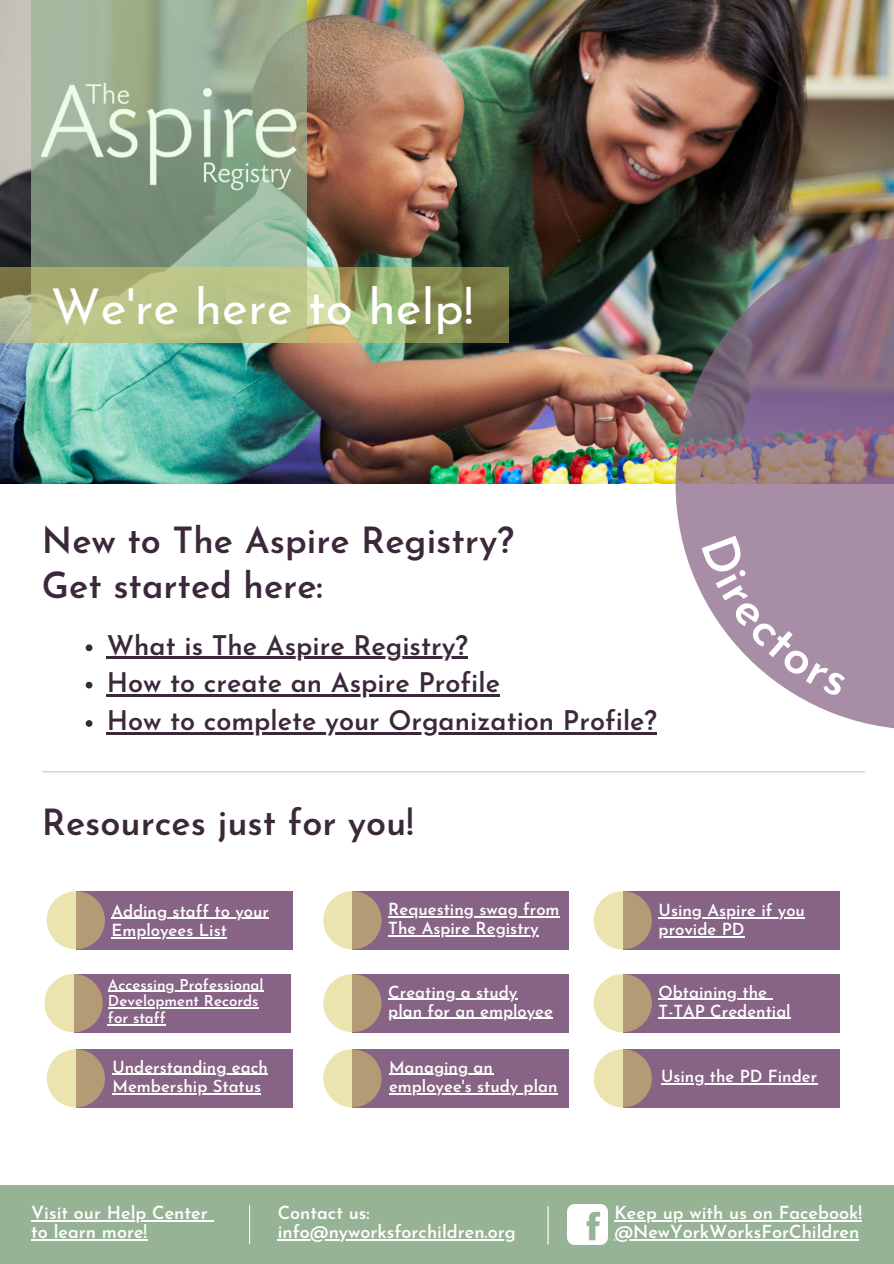
<style>
.page{position:relative;width:894px;height:1264px;background:#fff}
.page>*{position:absolute;margin:0;border:0;box-sizing:border-box;transform-origin:0 0}
.t1{font:49.5px "Josefin Sans";color:#fff}
.t2{font:600 36px/45px "Josefin Sans";color:#3b283a}
.t3{font:600 27px "Josefin Sans";color:#3b283a}
.t4{font:600 18px/19.2px "Josefin Sans";color:#fff}
.t5{font:600 16.65px "Josefin Sans";color:#fff}
.t6{font:600 15px "Josefin Sans";color:#fff}
</style>
<div class="page">
<img style="left:0;top:0;width:893px;height:483px">
<div style="left:0;top:1184px;width:893px;height:79px;background:#97b395"></div>
<hr style="left:42px;top:771px;width:822px;height:1px;background:#b6d8c6">
<img style="left:675px;top:236px;width:218px;height:492px">
<hr style="left:249px;top:1205px;width:1px;height:38px;background:#fff">
<svg style="left:31px;top:0;width:275px;height:267px;background:#97a88e"></svg>
<img style="left:42px;top:6px;width:254px;height:260px">
<svg style="left:0;top:267px;width:509px;height:76px;background:#a8b176"></svg>
<div style="left:76px;top:891px;width:216px;height:58px;background:#876385"></div>
<svg style="left:47px;top:891px;width:58px;height:58px;background:#cfbf92"></svg>
<hr style="left:547px;top:1206px;width:1px;height:38px;background:#fff">
<img style="left:567px;top:1204px;width:40px;height:39px">
<div style="left:352px;top:891px;width:217px;height:58px;background:#876385"></div>
<svg style="left:323px;top:891px;width:58px;height:58px;background:#cfbf92"></svg>
<div style="left:74px;top:974px;width:216px;height:58px;background:#876385"></div>
<svg style="left:44px;top:974px;width:59px;height:58px;background:#cfc093"></svg>
<div style="left:352px;top:974px;width:217px;height:58px;background:#876385"></div>
<hr style="left:111px;top:917px;width:158px;height:2px;background:#fff">
<hr style="left:111px;top:937px;width:116px;height:1px;background:#fff">
<svg style="left:323px;top:974px;width:58px;height:58px;background:#cfbf92"></svg>
<div style="left:352px;top:1049px;width:217px;height:58px;background:#876385"></div>
<svg style="left:323px;top:1049px;width:58px;height:58px;background:#cfbf92"></svg>
<div style="left:622px;top:891px;width:217px;height:58px;background:#876385"></div>
<svg style="left:593px;top:891px;width:58px;height:58px;background:#d0c194"></svg>
<svg style="left:86px;top:644px;width:6px;height:7px"></svg>
<hr style="left:107px;top:656px;width:361px;height:3px;background:#3b283a">
<hr style="left:31px;top:1219px;width:177px;height:1px;background:#fff">
<hr style="left:31px;top:1238px;width:116px;height:2px;background:#fff">
<hr style="left:277px;top:1238px;width:238px;height:2px;background:#fff">
<hr style="left:614px;top:1219px;width:247px;height:1px;background:#fff">
<hr style="left:614px;top:1238px;width:245px;height:2px;background:#fff">
<svg style="left:86px;top:681px;width:6px;height:7px"></svg>
<hr style="left:107px;top:694px;width:393px;height:2px;background:#3b283a">
<svg style="left:86px;top:720px;width:6px;height:6px"></svg>
<hr style="left:107px;top:732px;width:550px;height:2px;background:#3b283a">
<div style="left:622px;top:1049px;width:217px;height:58px;background:#876385"></div>
<hr style="left:661px;top:1083px;width:156px;height:1px;background:#fff">
<div style="left:622px;top:974px;width:217px;height:58px;background:#876385"></div>
<svg style="left:593px;top:974px;width:58px;height:58px;background:#d0c194"></svg>
<div style="left:76px;top:1049px;width:216px;height:58px;background:#876385"></div>
<hr style="left:112px;top:1073px;width:156px;height:1px;background:#fff">
<hr style="left:112px;top:1092px;width:149px;height:2px;background:#fff">
<svg style="left:47px;top:1049px;width:58px;height:58px;background:#cfbf92"></svg>
<svg style="left:593px;top:1049px;width:58px;height:58px;background:#d0c194"></svg>
<hr style="left:108px;top:990px;width:155px;height:1px;background:#fff">
<hr style="left:108px;top:1007px;width:150px;height:1px;background:#fff">
<hr style="left:108px;top:1024px;width:58px;height:1px;background:#fff">
<hr style="left:658px;top:917px;width:146px;height:1px;background:#fff">
<hr style="left:658px;top:936px;width:86px;height:1px;background:#fff">
<hr style="left:658px;top:998px;width:108px;height:1px;background:#fff">
<hr style="left:658px;top:1017px;width:132px;height:1px;background:#fff">
<hr style="left:388px;top:916px;width:171px;height:1px;background:#fff">
<hr style="left:388px;top:935px;width:150px;height:1px;background:#fff">
<hr style="left:388px;top:998px;width:129px;height:1px;background:#fff">
<hr style="left:388px;top:1017px;width:165px;height:1px;background:#fff">
<hr style="left:389px;top:1073px;width:104px;height:1px;background:#fff">
<hr style="left:389px;top:1092px;width:168px;height:2px;background:#fff">
<svg style="left:701px;top:535px;width:145px;height:162px"></svg>
<p class="t1" style="left:51px;top:287px;width:424px">We're here to help!</p>
<p class="t2" style="left:42px;top:521px;width:473px">New to The Aspire Registry?<br>Get started here:</p>
<p class="t3" style="left:107px;top:634px;width:362px">What is The Aspire Registry?</p>
<p class="t3" style="left:107px;top:671px;width:394px">How to create an Aspire Profile</p>
<h5 class="t3" style="left:107px;top:710px;width:551px">How to complete your Organization Profile?</h5>
<h5 class="t2" style="left:42px;top:803px;width:373px">Resources just for you!</h5>
<p class="t5" style="left:111px;top:904px;width:159px">Adding staff to your</p>
<p class="t5" style="left:111px;top:923px;width:117px">Employees List</p>
<p class="t6" style="left:108px;top:978px;width:157px">Accessing Professional</p>
<h5 class="t6" style="left:108px;top:995px;width:152px">Development Records</h5>
<p class="t6" style="left:108px;top:1012px;width:59px">for staff</p>
<p class="t5" style="left:112px;top:1060px;width:157px">Understanding each</p>
<h5 class="t5" style="left:112px;top:1079px;width:150px">Membership Status</h5>
<p class="t5" style="left:388px;top:902px;width:173px">Requesting swag from</p>
<p class="t5" style="left:388px;top:921px;width:152px">The Aspire Registry</p>
<p class="t5" style="left:388px;top:985px;width:130px">Creating a study</p>
<p class="t5" style="left:388px;top:1004px;width:166px">plan for an employee</p>
<p class="t5" style="left:389px;top:1060px;width:105px">Managing an</p>
<p class="t5" style="left:389px;top:1079px;width:170px">employee's study plan</p>
<p class="t4" style="left:31px;top:1204px;width:178px">Visit our Help Center to learn more!</p>
<p class="t4" style="left:277px;top:1204px;width:93px">Contact us:</p>
<p class="t4" style="left:277px;top:1223px;width:239px">info@nyworksforchildren.org</p>
<p class="t5" style="left:658px;top:903px;width:148px">Using Aspire if you</p>
<h5 class="t5" style="left:658px;top:922px;width:87px">provide PD</h5>
<p class="t5" style="left:658px;top:985px;width:110px">Obtaining the</p>
<p class="t5" style="left:658px;top:1004px;width:133px">T-TAP Credential</p>
<p class="t5" style="left:661px;top:1069px;width:158px">Using the PD Finder</p>
<h5 class="t4" style="left:614px;top:1204px;width:249px">Keep up with us on Facebook!</h5>
<p class="t4" style="left:614px;top:1223px;width:246px">@NewYorkWorksForChildren</p>
</div>
